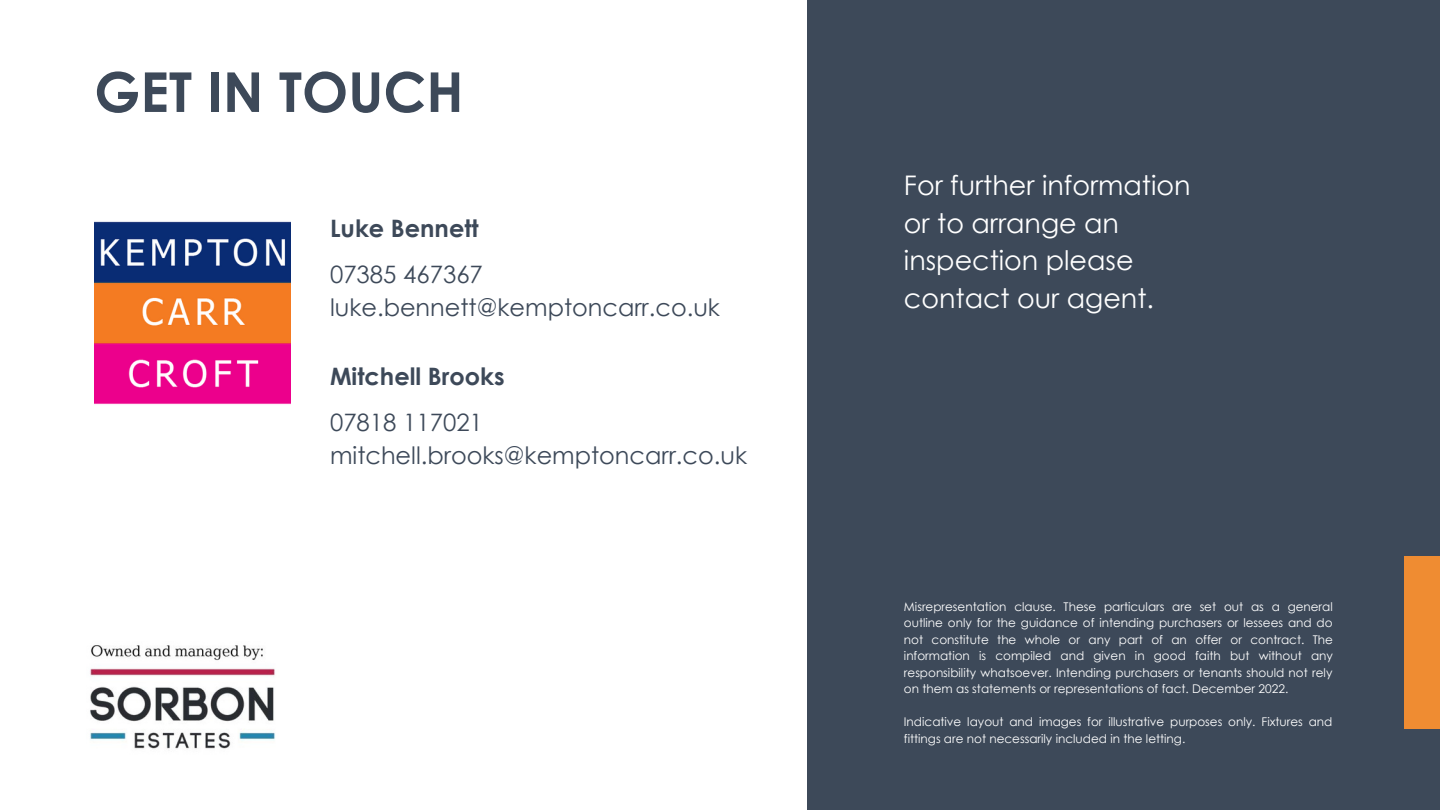
<style>
.page{position:relative;width:1440px;height:810px;background:#fff}
.page>*{position:absolute;margin:0;border:0;box-sizing:border-box;transform-origin:0 0}
.t1{font:700 55px "Century Gothic";color:#3d4959}
.t2{font:27px/37.5px "Century Gothic";color:#fff}
.t3{font:24px/33px "Century Gothic";color:#3d4959}
.t4{font:700 24px "Century Gothic";color:#3d4959}
.t5{font:12px/16.5px "Century Gothic";color:#fff;text-align:justify}
</style>
<div class="page">
<div style="left:807px;top:0;width:633px;height:810px;background:#3d4959"></div>
<div style="left:1404px;top:556px;width:36px;height:173px;background:#ef8c32"></div>
<img style="left:90px;top:645px;width:185px;height:104px">
<img style="left:94px;top:221px;width:197px;height:184px">
<h1 class="t1" style="left:94px;top:57px;width:371px">GET IN TOUCH</h1>
<h3 class="t4" style="left:330px;top:213px;width:150px">Luke Bennett</h3>
<h3 class="t3" style="left:330px;top:257px;width:391px">07385 467367 luke.bennett@kemptoncarr.co.uk</h3>
<h3 class="t4" style="left:330px;top:361px;width:176px">Mitchell Brooks</h3>
<h3 class="t3" style="left:330px;top:405px;width:418px">07818 117021 mitchell.brooks@kemptoncarr.co.uk</h3>
<h2 class="t2" style="left:904px;top:166px;width:288px">For further information or to arrange an inspection please contact our agent.</h2>
<p class="t5" style="left:904px;top:598px;width:431px">Misrepresentation clause. These particulars are set out as a general outline only for the guidance of intending purchasers or lessees and do not constitute the whole or any part of an offer or contract. The information is compiled and given in good faith but without any responsibility whatsoever. Intending purchasers or tenants should not rely on them as statements or representations of fact. December 2022.</p>
<p class="t5" style="left:904px;top:713px;width:430px">Indicative layout and images for illustrative purposes only. Fixtures and fittings are not necessarily included in the letting.</p>
</div>
